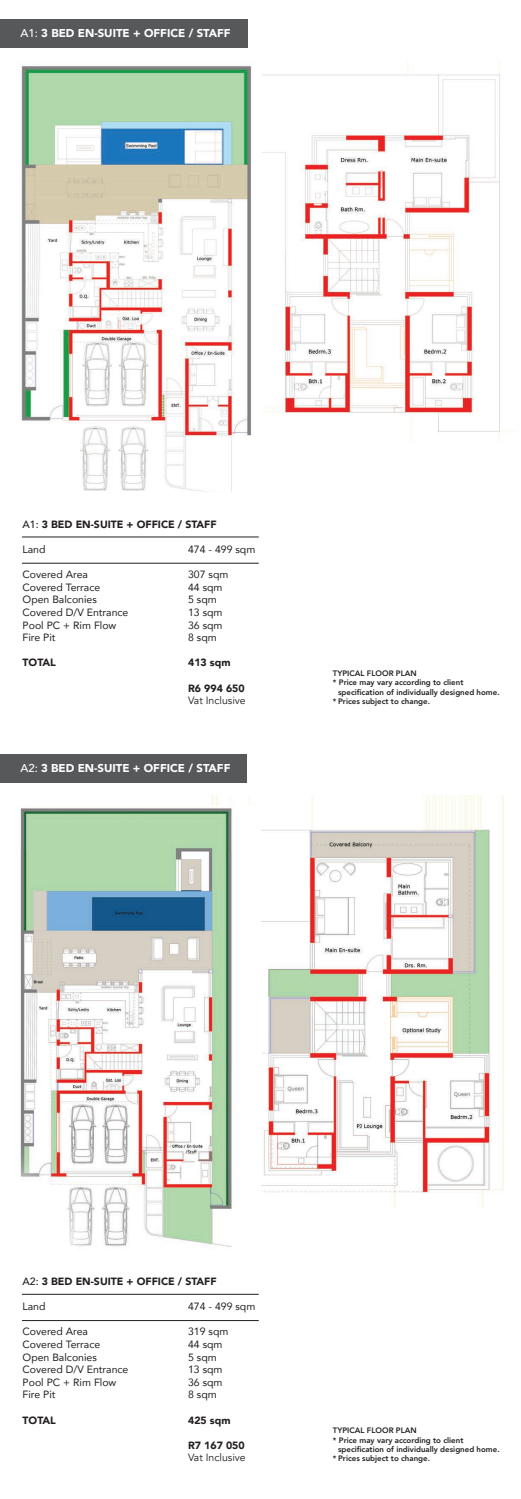
<style>
.page{position:relative;width:521px;height:1499px;background:#fff}
.page>*{position:absolute;margin:0;border:0;box-sizing:border-box;transform-origin:0 0}
.t1{font:900 11.38px "Avenir";color:#fff}
.t2{font:10.5px "Avenir";color:#231f20}
.t3{font:900 10.5px "Avenir";color:#231f20}
.t4{font:10.5px "Avenir";color:#231f20}
.t5{font:800 7.88px "Avenir";color:#231f20}
.s1{font-weight:500}
</style>
<div class="page">
<img style="left:211px;top:795px;width:293px;height:413px">
<img style="left:21px;top:65px;width:230px;height:427px">
<img style="left:262px;top:74px;width:239px;height:359px">
<hr style="left:22px;top:563px;width:237px;height:1px;background:#231f20">
<hr style="left:22px;top:537px;width:237px;height:1px;background:#231f20">
<hr style="left:22px;top:1320px;width:237px;height:1px;background:#231f20">
<hr style="left:22px;top:1294px;width:237px;height:1px;background:#231f20">
<div style="left:0;top:19px;width:247px;height:29px;background:#57585a"></div>
<div style="left:0;top:754px;width:247px;height:28px;background:#57585a"></div>
<img style="left:20px;top:805px;width:241px;height:442px">
<p class="t1" style="left:20px;top:24px;width:212px"><span class="s1">A1:</span> 3 BED EN-SUITE + OFFICE / STAFF</p>
<p class="t3" style="left:23px;top:515px;width:196px"><span class="s1">A1:</span> 3 BED EN-SUITE + OFFICE / STAFF</p>
<p class="t2" style="left:23px;top:541px;width:24px">Land</p>
<p class="t2" style="left:188px;top:541px;width:69px">474 - 499 sqm</p>
<p class="t2" style="left:23px;top:566px;width:67px">Covered Area</p>
<p class="t2" style="left:188px;top:566px;width:42px">307 sqm</p>
<p class="t2" style="left:23px;top:579px;width:79px">Covered Terrace</p>
<p class="t2" style="left:188px;top:579px;width:36px">44 sqm</p>
<p class="t2" style="left:23px;top:591px;width:76px">Open Balconies</p>
<p class="t2" style="left:188px;top:591px;width:30px">5 sqm</p>
<p class="t2" style="left:23px;top:604px;width:107px">Covered D/V Entrance</p>
<p class="t2" style="left:188px;top:604px;width:36px">13 sqm</p>
<p class="t2" style="left:23px;top:616px;width:95px">Pool PC + Rim Flow</p>
<p class="t2" style="left:188px;top:616px;width:36px">36 sqm</p>
<p class="t2" style="left:23px;top:629px;width:35px">Fire Pit</p>
<p class="t2" style="left:188px;top:629px;width:30px">8 sqm</p>
<p class="t3" style="left:23px;top:654px;width:35px">TOTAL</p>
<p class="t3" style="left:188px;top:654px;width:44px">413 sqm</p>
<p class="t3" style="left:188px;top:679px;width:58px">R6 994 650</p>
<p class="t4" style="left:188px;top:694px;width:59px">Vat Inclusive</p>
<p class="t1" style="left:20px;top:758px;width:212px"><span class="s1">A2:</span> 3 BED EN-SUITE + OFFICE / STAFF</p>
<p class="t5" style="left:333px;top:667px;width:85px">TYPICAL FLOOR PLAN</p>
<p class="t5" style="left:333px;top:676px;width:132px">* Price may vary according to client</p>
<p class="t5" style="left:338px;top:686px;width:163px">specification of individually designed home.</p>
<p class="t5" style="left:333px;top:695px;width:99px">* Prices subject to change.</p>
<p class="t3" style="left:23px;top:1272px;width:196px"><span class="s1">A2:</span> 3 BED EN-SUITE + OFFICE / STAFF</p>
<p class="t2" style="left:23px;top:1298px;width:24px">Land</p>
<p class="t2" style="left:188px;top:1298px;width:69px">474 - 499 sqm</p>
<p class="t2" style="left:23px;top:1323px;width:67px">Covered Area</p>
<p class="t2" style="left:188px;top:1323px;width:42px">319 sqm</p>
<p class="t2" style="left:23px;top:1336px;width:79px">Covered Terrace</p>
<p class="t2" style="left:188px;top:1336px;width:36px">44 sqm</p>
<p class="t2" style="left:23px;top:1348px;width:76px">Open Balconies</p>
<p class="t2" style="left:188px;top:1348px;width:30px">5 sqm</p>
<p class="t2" style="left:23px;top:1361px;width:107px">Covered D/V Entrance</p>
<p class="t2" style="left:188px;top:1361px;width:36px">13 sqm</p>
<p class="t2" style="left:23px;top:1374px;width:95px">Pool PC + Rim Flow</p>
<p class="t2" style="left:188px;top:1374px;width:36px">36 sqm</p>
<p class="t2" style="left:23px;top:1386px;width:35px">Fire Pit</p>
<p class="t2" style="left:188px;top:1386px;width:30px">8 sqm</p>
<p class="t3" style="left:23px;top:1411px;width:35px">TOTAL</p>
<p class="t3" style="left:188px;top:1411px;width:44px">425 sqm</p>
<p class="t3" style="left:188px;top:1436px;width:58px">R7 167 050</p>
<p class="t4" style="left:188px;top:1451px;width:59px">Vat Inclusive</p>
<p class="t5" style="left:333px;top:1424px;width:85px">TYPICAL FLOOR PLAN</p>
<p class="t5" style="left:333px;top:1434px;width:132px">* Price may vary according to client</p>
<p class="t5" style="left:338px;top:1443px;width:163px">specification of individually designed home.</p>
<p class="t5" style="left:333px;top:1452px;width:99px">* Prices subject to change.</p>
</div>
